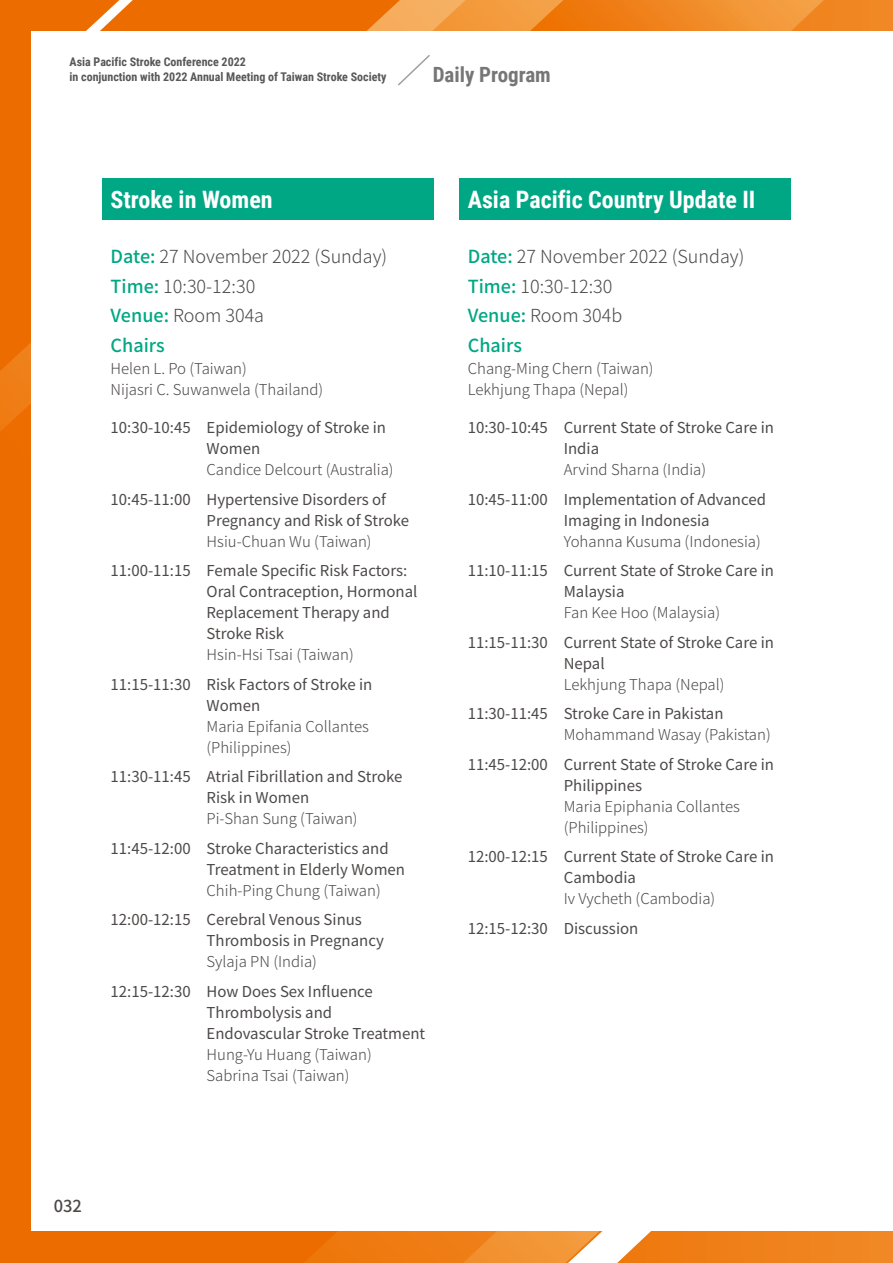
<style>
.page{position:relative;width:893px;height:1263px;background:#ed6c00}
.page>*{position:absolute;margin:0;border:0;box-sizing:border-box;transform-origin:0 0}
.t1{font:700 24px "Roboto Condensed";color:#fff}
.t2{font:700 21px "Roboto Condensed";color:#767676}
.t3{font:300 18px/29.5px "Noto Sans CJ Ktc";color:#4c4948}
.t4{font:500 16.5px "Noto Sans CJ Ktc";color:#4c4948}
.t5{font:15px/21px "Noto Sans CJ Ktc";color:#4c4948}
.t6{font:300 15px/21px "Noto Sans CJ Ktc";color:#4c4948}
.t7{font:700 12px/15px "Roboto Condensed";color:#595757}
.s1{font-weight:500;color:#00a784}
</style>
<div class="page">
<svg style="left:0;top:0;width:58px;height:469px;background:#ed720a"></svg>
<svg style="left:58px;top:0;width:779px;height:32px;background:#f08827"></svg>
<svg style="left:290px;top:1231px;width:603px;height:32px;background:#ef811a"></svg>
<div style="left:32px;top:32px;width:861px;height:1199px;background:#fff"></div>
<svg style="left:554px;top:1231px;width:147px;height:32px"></svg>
<svg style="left:70px;top:0;width:76px;height:32px"></svg>
<svg style="left:398px;top:55px;width:32px;height:31px"></svg>
<div style="left:102px;top:178px;width:332px;height:41px;background:#00a784"></div>
<div style="left:459px;top:178px;width:332px;height:41px;background:#00a784"></div>
<p class="t7" style="left:70px;top:53px;width:319px">Asia Pacific Stroke Conference 2022<br>in conjunction with 2022 Annual Meeting of Taiwan Stroke Society</p>
<h2 class="t2" style="left:433px;top:59px;width:120px">Daily Program</h2>
<h1 class="t1" style="left:111px;top:182px;width:164px">Stroke in Women</h1>
<h1 class="t1" style="left:468px;top:182px;width:289px">Asia Pacific Country Update II</h1>
<p class="t3" style="left:111px;top:242px;width:278px"><span class="s1">Date:</span> 27 November 2022 (Sunday)<br><span class="s1">Time:</span> 10:30-12:30<br><span class="s1">Venue:</span> Room 304a<br><span class="s1">Chairs</span></p>
<p class="t6" style="left:111px;top:359px;width:214px">Helen L. Po (Taiwan)<br>Nijasri C. Suwanwela (Thailand)</p>
<p class="t5" style="left:207px;top:418px;width:181px;text-indent:-96px">10:30-10:45 Epidemiology of Stroke in<br>Women</p>
<p class="t6" style="left:207px;top:460px;width:189px">Candice Delcourt (Australia)</p>
<p class="t5" style="left:207px;top:489px;width:204px;text-indent:-96px">10:45-11:00 Hypertensive Disorders of<br>Pregnancy and Risk of Stroke</p>
<p class="t6" style="left:207px;top:531px;width:167px">Hsiu-Chuan Wu (Taiwan)</p>
<p class="t5" style="left:207px;top:561px;width:212px;text-indent:-96px">11:00-11:15 Female Specific Risk Factors:<br>Oral Contraception, Hormonal<br>Replacement Therapy and<br>Stroke Risk</p>
<p class="t6" style="left:207px;top:645px;width:149px">Hsin-Hsi Tsai (Taiwan)</p>
<p class="t5" style="left:207px;top:674px;width:167px;text-indent:-96px">11:15-11:30 Risk Factors of Stroke in<br>Women</p>
<p class="t6" style="left:207px;top:716px;width:164px">Maria Epifania Collantes (Philippines)</p>
<p class="t5" style="left:111px;top:767px;width:293px;text-align:center">11:30-11:45 Atrial Fibrillation and Stroke<br>Risk in Women</p>
<p class="t6" style="left:207px;top:809px;width:153px">Pi-Shan Sung (Taiwan)</p>
<p class="t5" style="left:207px;top:838px;width:200px;text-indent:-96px">11:45-12:00 Stroke Characteristics and<br>Treatment in Elderly Women</p>
<p class="t6" style="left:207px;top:880px;width:176px">Chih-Ping Chung (Taiwan)</p>
<p class="t5" style="left:207px;top:910px;width:179px;text-indent:-96px">12:00-12:15 Cerebral Venous Sinus<br>Thrombosis in Pregnancy</p>
<p class="t6" style="left:207px;top:952px;width:112px">Sylaja PN (India)</p>
<p class="t5" style="left:207px;top:981px;width:220px;text-indent:-96px">12:15-12:30 How Does Sex Influence<br>Thrombolysis and<br>Endovascular Stroke Treatment</p>
<p class="t6" style="left:207px;top:1044px;width:167px">Hung-Yu Huang (Taiwan)<br>Sabrina Tsai (Taiwan)</p>
<p class="t3" style="left:468px;top:242px;width:278px"><span class="s1">Date:</span> 27 November 2022 (Sunday)<br><span class="s1">Time:</span> 10:30-12:30<br><span class="s1">Venue:</span> Room 304b<br><span class="s1">Chairs</span></p>
<p class="t6" style="left:468px;top:359px;width:187px">Chang-Ming Chern (Taiwan)<br>Lekhjung Thapa (Nepal)</p>
<p class="t5" style="left:564px;top:418px;width:212px;text-indent:-96px">10:30-10:45 Current State of Stroke Care in<br>India</p>
<p class="t6" style="left:564px;top:460px;width:144px">Arvind Sharna (India)</p>
<p class="t5" style="left:564px;top:489px;width:204px;text-indent:-96px">10:45-11:00 Implementation of Advanced<br>Imaging in Indonesia</p>
<p class="t6" style="left:564px;top:531px;width:199px">Yohanna Kusuma (Indonesia)</p>
<p class="t5" style="left:564px;top:561px;width:212px;text-indent:-96px">11:10-11:15 Current State of Stroke Care in<br>Malaysia</p>
<p class="t6" style="left:564px;top:603px;width:158px">Fan Kee Hoo (Malaysia)</p>
<p class="t5" style="left:564px;top:632px;width:212px;text-indent:-96px">11:15-11:30 Current State of Stroke Care in<br>Nepal</p>
<p class="t6" style="left:564px;top:674px;width:162px">Lekhjung Thapa (Nepal)</p>
<p class="t5" style="left:468px;top:704px;width:257px">11:30-11:45 Stroke Care in Pakistan</p>
<p class="t6" style="left:564px;top:725px;width:208px">Mohammand Wasay (Pakistan)</p>
<p class="t5" style="left:564px;top:754px;width:212px;text-indent:-96px">11:45-12:00 Current State of Stroke Care in<br>Philippines</p>
<p class="t6" style="left:564px;top:796px;width:178px">Maria Epiphania Collantes (Philippines)</p>
<p class="t5" style="left:564px;top:847px;width:212px;text-indent:-96px">12:00-12:15 Current State of Stroke Care in<br>Cambodia</p>
<p class="t6" style="left:564px;top:889px;width:153px">Iv Vycheth (Cambodia)</p>
<p class="t5" style="left:468px;top:918px;width:172px">12:15-12:30 Discussion</p>
<p class="t4" style="left:54px;top:1197px;width:30px">032</p>
</div>
